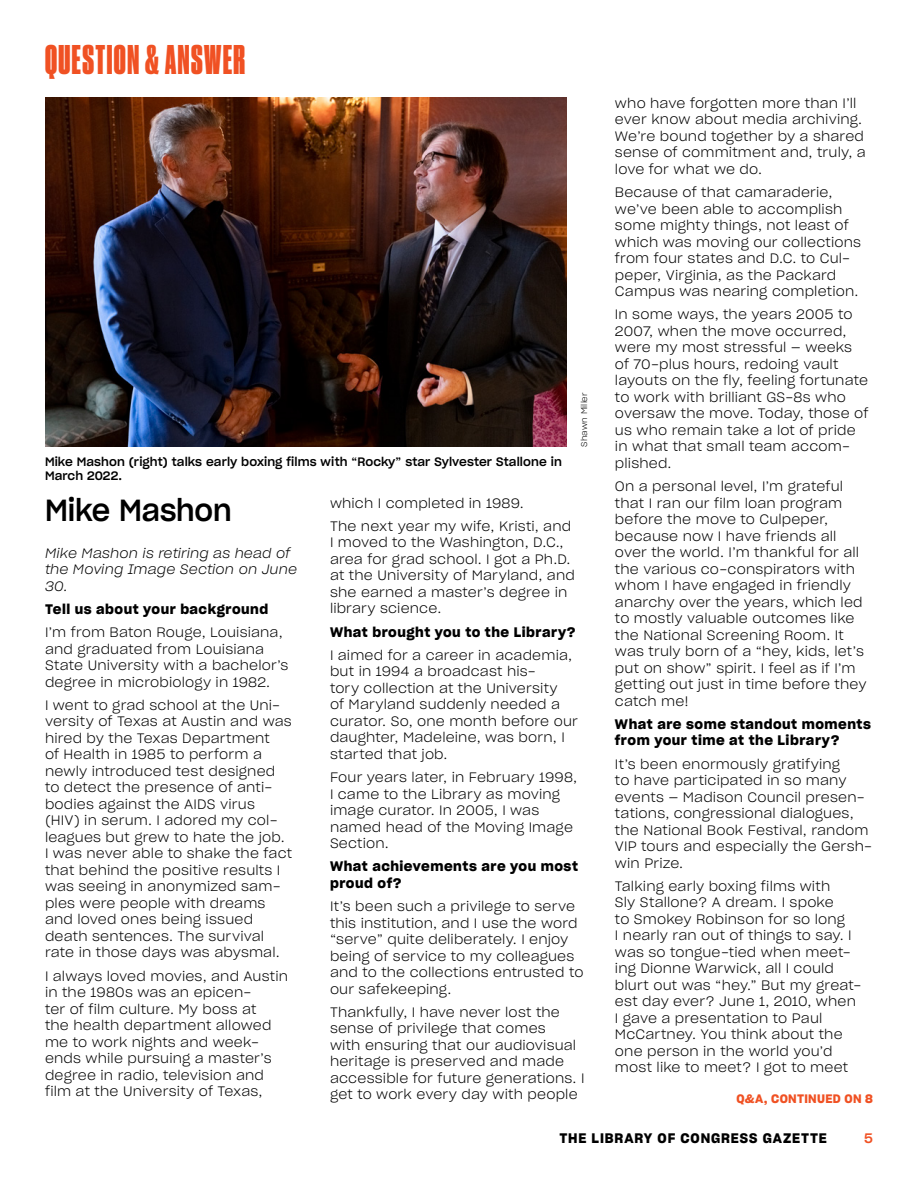
<style>
.page{position:relative;width:918px;height:1188px;background:#fff}
.page>*{position:absolute;margin:0;border:0;box-sizing:border-box;transform-origin:0 0}
.Section_header{font:39px "Druk Cond Super";letter-spacing:.04em;color:#f05123}
.HEADLINE-20{font:30px "Sharp Grotesk Medium 20";color:#000;scale:.95 1}
.Text{font:13.5px/16.5px "Sharp Grotesk Light 20";letter-spacing:.01em;color:#000}
.Text-2{font:13.5px/16.5px "Sharp Grotesk Sm Bold 20";letter-spacing:.04em;color:#000}
.Text-3{font:13.5px/16.5px "Sharp Grotesk Light Italic 20";letter-spacing:.01em;color:#000}
.Text-4{font:13.5px "Sharp Grotesk Sm Bold 20";letter-spacing:.065em;color:#000}
.t1{font:13.5px "Sharp Grotesk Medium 20";color:#f05123}
.PHOTO_caption{font:12px/14.7px "Sharp Grotesk Medium 20";letter-spacing:.01em;color:#000}
.Continued_on{font:12px "Sharp Grotesk Sm Bold 20";letter-spacing:.025em;color:#f05123}
.PHOTO_credit_on_side{font:8.25px "Sharp Grotesk Light 20";color:#000}
</style>
<div class="page">
<img style="left:45px;top:97px;width:522px;height:350px">
<p class="Section_header" style="left:45px;top:35px;width:202px">QUESTION &amp; ANSWER</p>
<p class="PHOTO_caption" style="left:45px;top:453px;width:518px">Mike Mashon (right) talks early boxing films with “Rocky” star Sylvester Stallone in<br>March 2022.</p>
<p class="PHOTO_credit_on_side" style="left:578px;top:447px;width:56px;rotate:-90deg">Shawn Miller</p>
<p class="HEADLINE-20" style="left:45px;top:485px;width:198px">Mike Mashon</p>
<p class="Text-3" style="left:45px;top:544px;width:254px">Mike Mashon is retiring as head of the Moving Image Section on June<br>30.</p>
<p class="Text-2" style="left:45px;top:600px;width:225px">Tell us about your background</p>
<p class="Text" style="left:45px;top:624px;width:245px">I’m from Baton Rouge, Louisiana, and graduated from Louisiana<br>State University with a bachelor’s degree in microbiology in 1982.</p>
<p class="Text" style="left:45px;top:696px;width:249px">I went to grad school at the Uni&shy;versity of Texas at Austin and was hired by the Texas Department<br>of Health in 1985 to perform a newly introduced test designed to detect the presence of anti&shy;bodies against the AIDS virus (HIV) in serum. I adored my col&shy;leagues but grew to hate the job.<br>I was never able to shake the fact that behind the positive results I was seeing in anonymized sam&shy;ples were people with dreams and loved ones being issued death sentences. The survival rate in those days was abysmal.</p>
<p class="Text" style="left:45px;top:967px;width:245px">I always loved movies, and Austin in the 1980s was an epicen-<br>ter of film culture. My boss at<br>the health department allowed me to work nights and week&shy;ends while pursuing a master’s degree in radio, television and film at the University of Texas,</p>
<p class="Text" style="left:330px;top:494px;width:195px">which I completed in 1989.</p>
<p class="Text" style="left:330px;top:517px;width:246px">The next year my wife, Kristi, and<br>I moved to the Washington, D.C., area for grad school. I got a Ph.D. at the University of Maryland, and she earned a master’s degree in library science.</p>
<p class="Text-2" style="left:330px;top:623px;width:247px">What brought you to the Library?</p>
<p class="Text" style="left:330px;top:646px;width:249px">I aimed for a career in academia, but in 1994 a broadcast his-<br>tory collection at the University<br>of Maryland suddenly needed a curator. So, one month before our daughter, Madeleine, was born, I started that job.</p>
<p class="Text" style="left:330px;top:769px;width:249px">Four years later, in February 1998,<br>I came to the Library as moving image curator. In 2005, I was named head of the Moving Image<br>Section.</p>
<p class="Text-2" style="left:330px;top:858px;width:250px">What achievements are you most proud of?</p>
<p class="Text" style="left:330px;top:898px;width:255px">It’s been such a privilege to serve this institution, and I use the word “serve” quite deliberately. I enjoy being of service to my colleagues and to the collections entrusted to our safekeeping.</p>
<p class="Text" style="left:330px;top:1003px;width:256px">Thankfully, I have never lost the sense of privilege that comes<br>with ensuring that our audiovisual heritage is preserved and made accessible for future generations. I get to work every day with people</p>
<p class="Text" style="left:615px;top:94px;width:252px">who have forgotten more than I’ll ever know about media archiving.<br>We’re bound together by a shared sense of commitment and, truly, a love for what we do.</p>
<p class="Text" style="left:615px;top:184px;width:248px">Because of that camaraderie, we’ve been able to accomplish some mighty things, not least of which was moving our collections from four states and D.C. to Cul&shy;peper, Virginia, as the Packard<br>Campus was nearing completion.</p>
<p class="Text" style="left:615px;top:306px;width:255px">In some ways, the years 2005 to<br>2007, when the move occurred, were my most stressful — weeks of 70-plus hours, redoing vault layouts on the fly, feeling fortunate to work with brilliant GS-8s who oversaw the move. Today, those of us who remain take a lot of pride in what that small team accom&shy;plished.</p>
<p class="Text" style="left:615px;top:478px;width:253px">On a personal level, I’m grateful that I ran our film loan program before the move to Culpeper, because now I have friends all over the world. I’m thankful for all the various co-conspirators with whom I have engaged in friendly anarchy over the years, which led to mostly valuable outcomes like the National Screening Room. It was truly born of a “hey, kids, let’s put on show” spirit. I feel as if I’m getting out just in time before they catch me!</p>
<p class="Text-2" style="left:615px;top:716px;width:258px">What are some standout moments from your time at the Library?</p>
<p class="Text" style="left:615px;top:755px;width:259px">It’s been enormously gratifying<br>to have participated in so many events — Madison Council presen&shy;tations, congressional dialogues, the National Book Festival, random<br>VIP tours and especially the Gersh&shy;win Prize.</p>
<p class="Text" style="left:615px;top:877px;width:248px">Talking early boxing films with<br>Sly Stallone? A dream. I spoke<br>to Smokey Robinson for so long<br>I nearly ran out of things to say. I was so tongue-tied when meet&shy;ing Dionne Warwick, all I could blurt out was “hey.” But my great&shy;est day ever? June 1, 2010, when<br>I gave a presentation to Paul<br>McCartney. You think about the one person in the world you’d most like to meet? I got to meet</p>
<p class="Continued_on" style="left:736px;top:1089px;width:138px">Q&amp;A, CONTINUED ON 8</p>
<p class="Text-4" style="left:559px;top:1127px;width:269px">THE LIBRARY OF CONGRESS GAZETTE</p>
<p class="t1" style="left:864px;top:1127px;width:10px">5</p>
</div>
